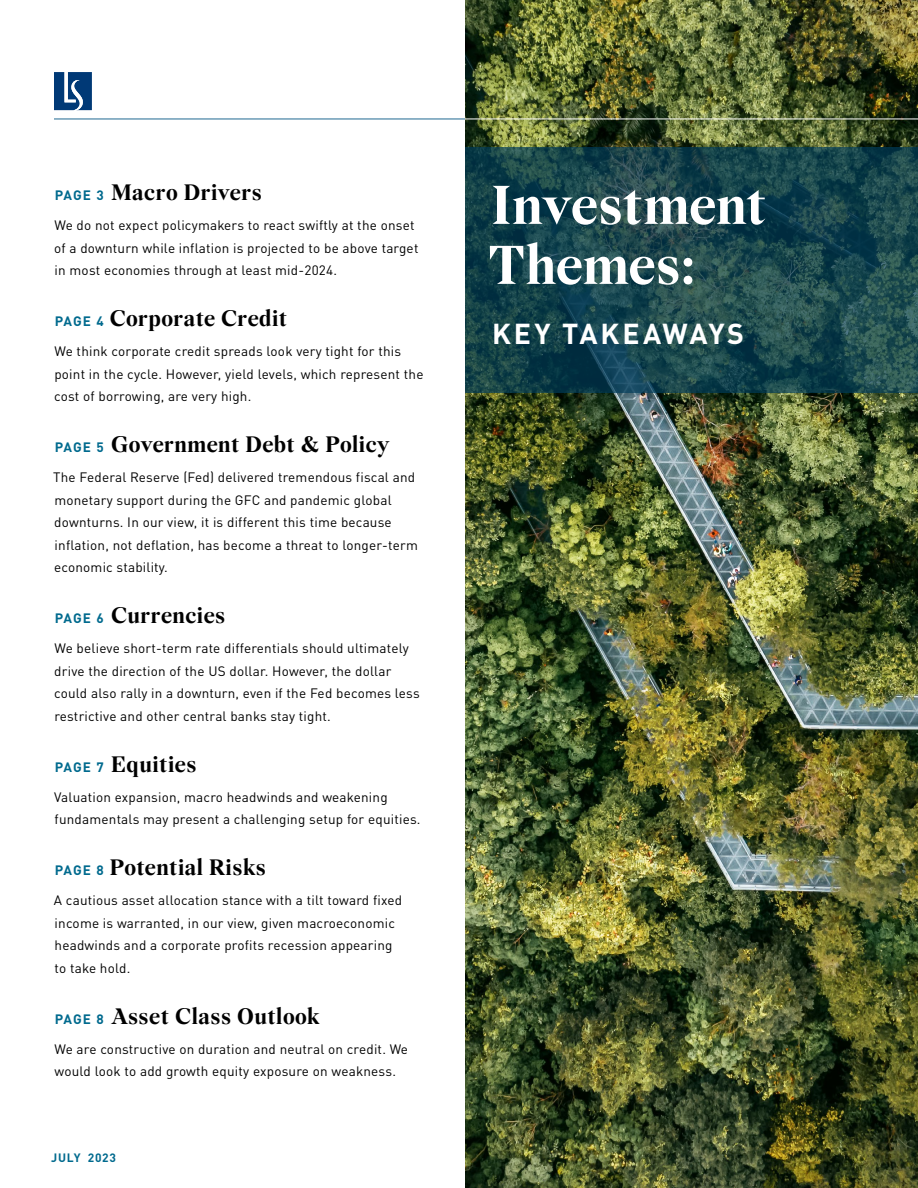
<style>
.page{position:relative;width:918px;height:1188px;background:#fff}
.page>*{position:absolute;margin:0;border:0;box-sizing:border-box;transform-origin:0 0}
.t1{font:700 58.5px/60px "Wremena";letter-spacing:-.005em;color:#fff}
.t2{font:700 28.5px "DINOT";letter-spacing:.095em;color:#fff}
.Body_Copy{font:700 24px "Wremena";letter-spacing:.015em;color:#000}
.Body_Copy-2{font:13.5px/22.5px "DINOT";letter-spacing:.015em;color:#000}
.t3{font:700 12px "DINOT";letter-spacing:.065em;color:#006a8e}
.s1{font-family:"DINOT";font-size:13.5px;color:#006a8e}
</style>
<div class="page">
<hr style="left:54px;top:118px;width:810px;height:2px;background:#6a9bb6">
<svg style="left:54px;top:72px;width:38px;height:38px"></svg>
<img style="left:465px;top:0;width:453px;height:1188px">
<hr style="left:465px;top:119px;width:453px;height:1px;background:#fff">
<svg style="left:465px;top:147px;width:453px;height:246px;background:#19454c"></svg>
<p class="Body_Copy" style="left:55px;top:179px;width:209px"><span class="s1">PAGE 3</span> Macro Drivers</p>
<p class="Body_Copy-2" style="left:54px;top:214px;width:366px">We do not expect policymakers to react swiftly at the onset of a downturn while inflation is projected to be above target in most economies through at least mid-2024.</p>
<p class="Body_Copy" style="left:55px;top:305px;width:234px"><span class="s1">PAGE 4</span> Corporate Credit</p>
<p class="Body_Copy-2" style="left:54px;top:340px;width:371px">We think corporate credit spreads look very tight for this point in the cycle. However, yield levels, which represent the cost of borrowing, are very high.</p>
<p class="Body_Copy" style="left:55px;top:431px;width:337px"><span class="s1">PAGE 5</span> Government Debt &amp; Policy</p>
<p class="Body_Copy-2" style="left:53px;top:466px;width:366px">The Federal Reserve (Fed) delivered tremendous fiscal and monetary support during the GFC and pandemic global downturns. In our view, it is different this time because inflation, not deflation, has become a threat to longer-term economic stability.</p>
<p class="Body_Copy" style="left:55px;top:602px;width:172px"><span class="s1">PAGE 6</span> Currencies</p>
<p class="Body_Copy-2" style="left:54px;top:637px;width:367px">We believe short-term rate differentials should ultimately drive the direction of the US dollar. However, the dollar could also rally in a downturn, even if the Fed becomes less restrictive and other central banks stay tight.</p>
<p class="Body_Copy" style="left:55px;top:750px;width:143px"><span class="s1">PAGE 7</span> Equities</p>
<p class="Body_Copy-2" style="left:54px;top:785px;width:368px">Valuation expansion, macro headwinds and weakening fundamentals may present a challenging setup for equities.</p>
<p class="Body_Copy" style="left:55px;top:854px;width:213px"><span class="s1">PAGE 8</span> Potential Risks</p>
<p class="Body_Copy-2" style="left:54px;top:889px;width:350px">A cautious asset allocation stance with a tilt toward fixed income is warranted, in our view, given macroeconomic headwinds and a corporate profits recession appearing to take hold.</p>
<p class="Body_Copy" style="left:55px;top:1002px;width:267px"><span class="s1">PAGE 8</span> Asset Class Outlook</p>
<p class="Body_Copy-2" style="left:55px;top:1037px;width:355px">We are constructive on duration and neutral on credit. We would look to add growth equity exposure on weakness.</p>
<p class="t3" style="left:51px;top:1150px;width:67px">JULY 2023</p>
<p class="t1" style="left:487px;top:176px;width:281px">Investment<br>Themes:</p>
<p class="t2" style="left:492px;top:315px;width:254px">KEY TAKEAWAYS</p>
</div>
